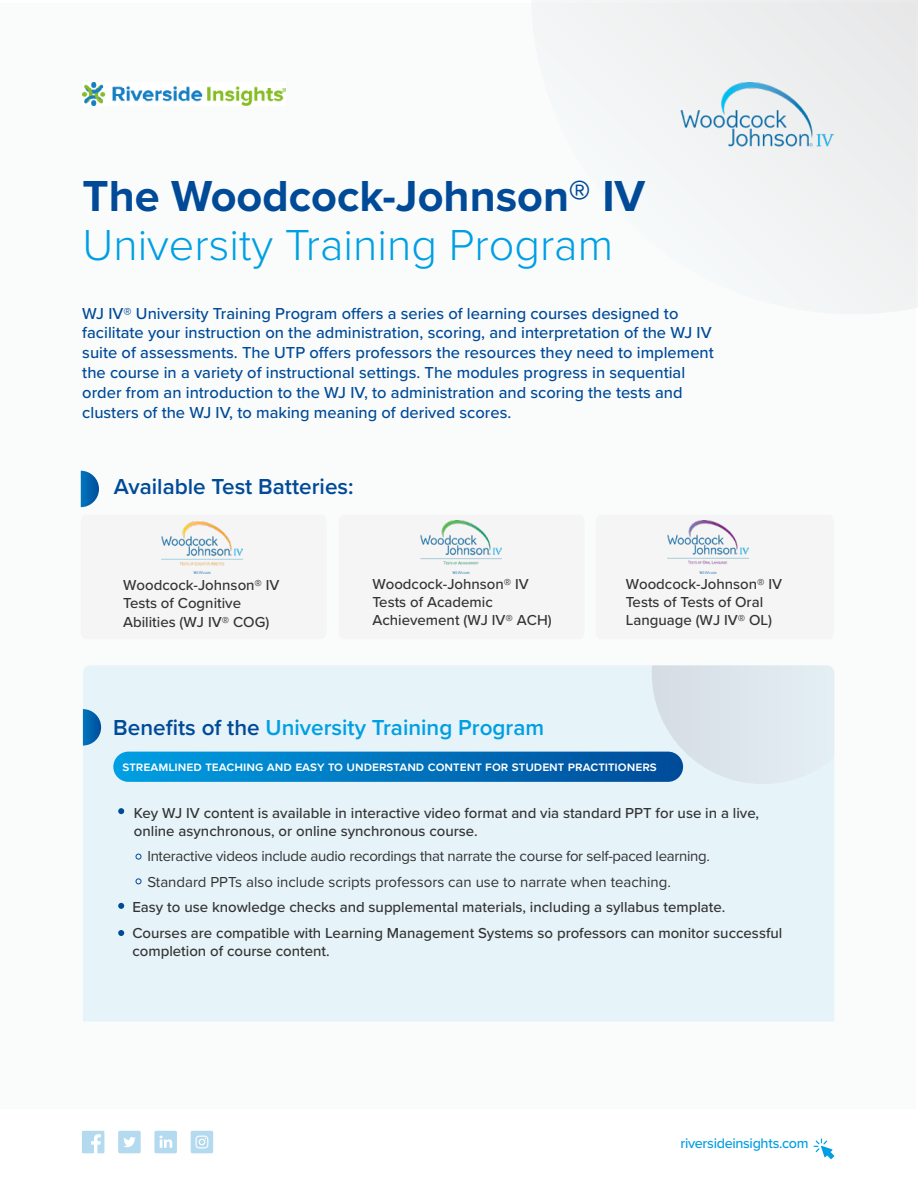
<style>
.page{position:relative;width:918px;height:1188px;background:#fff}
.page>*{position:absolute;margin:0;border:0;box-sizing:border-box;transform-origin:0 0}
.t1{font:300 45px "Proxima Nova";color:#009fe3}
.t2{font:700 45px "Proxima Nova";color:#004a98}
.t3{font:600 22.5px "Proxima Nova";color:#009fe3}
.t4{font:600 22.5px "Proxima Nova";color:#004a98}
.t5{font:500 16.5px/19.8px "Proxima Nova";color:#004a98}
.t6{font:500 15px/18px "Proxima Nova";color:#333}
.t7{font:15px/25.5px "Proxima Nova";letter-spacing:-.02em;color:#333}
.t8{font:500 14.4px "Proxima Nova";letter-spacing:-.025em;color:#009fe3}
.t9{font:600 13.5px "Proxima Nova";color:#fff}
.s1{color:#004a98}
</style>
<div class="page">
<div style="left:0;top:3px;width:916px;height:1105px;background:#fafcfc"></div>
<div style="left:83px;top:665px;width:751px;height:356px;background:#e6f3f9"></div>
<svg style="left:652px;top:665px;width:182px;height:119px;background:#dde7ed"></svg>
<svg style="left:580px;top:0;width:338px;height:308px"></svg>
<img style="left:82px;top:82px;width:203px;height:24px">
<div style="left:113px;top:752px;width:570px;height:30px;background:linear-gradient(to right,#009fe3,#004b99);border-radius:15px"></div>
<svg style="left:83px;top:709px;width:18px;height:37px"></svg>
<svg style="left:118px;top:808px;width:6px;height:6px"></svg>
<svg style="left:118px;top:930px;width:6px;height:6px"></svg>
<svg style="left:136px;top:854px;width:5px;height:5px"></svg>
<svg style="left:814px;top:1138px;width:20px;height:21px"></svg>
<svg style="left:82px;top:1131px;width:22px;height:22px"></svg>
<svg style="left:118px;top:1131px;width:23px;height:22px"></svg>
<svg style="left:154px;top:1131px;width:23px;height:22px"></svg>
<svg style="left:191px;top:1131px;width:22px;height:22px"></svg>
<svg style="left:81px;top:471px;width:18px;height:36px"></svg>
<svg style="left:118px;top:903px;width:6px;height:6px"></svg>
<svg style="left:136px;top:879px;width:5px;height:5px"></svg>
<img style="left:680px;top:82px;width:154px;height:66px">
<img style="left:421px;top:521px;width:81px;height:52px">
<img style="left:667px;top:520px;width:81px;height:53px">
<img style="left:162px;top:521px;width:81px;height:52px">
<h1 class="t2" style="left:82px;top:163px;width:564px">The Woodcock-Johnson® IV</h1>
<h1 class="t1" style="left:82px;top:211px;width:532px">University Training Program</h1>
<p class="t5" style="left:82px;top:303px;width:633px">WJ IV® University Training Program offers a series of learning courses designed to facilitate your instruction on the administration, scoring, and interpretation of the WJ IV suite of assessments. The UTP offers professors the resources they need to implement the course in a variety of instructional settings. The modules progress in sequential order from an introduction to the WJ IV, to administration and scoring the tests and clusters of the WJ IV, to making meaning of derived scores.</p>
<h2 class="t4" style="left:114px;top:470px;width:241px">Available Test Batteries:</h2>
<p class="t6" style="left:123px;top:576px;width:158px">Woodcock-Johnson® IV<br>Tests of Cognitive<br>Abilities (WJ IV® COG)</p>
<p class="t6" style="left:372px;top:574px;width:181px">Woodcock-Johnson® IV<br>Tests of Academic<br>Achievement (WJ IV® ACH)</p>
<h2 class="t3" style="left:113px;top:711px;width:432px"><span class="s1">Benefits of the</span> University Training Program</h2>
<p class="t6" style="left:626px;top:574px;width:158px">Woodcock-Johnson® IV<br>Tests of Tests of Oral<br>Language (WJ IV® OL)</p>
<p class="t9" style="left:123px;top:756px;width:536px">streamlined teaching and easy to understand content for student practitioners</p>
<p class="t6" style="left:134px;top:803px;width:627px">Key WJ IV content is available in interactive video format and via standard PPT for use in a live, online asynchronous, or online synchronous course.</p>
<p class="t7" style="left:147px;top:843px;width:564px">Interactive videos include audio recordings that narrate the course for self-paced learning.<br>Standard PPTs also include scripts professors can use to narrate when teaching.</p>
<p class="t6" style="left:132px;top:894px;width:651px;line-height:25.5px">Easy to use knowledge checks and supplemental materials, including a syllabus template.<br>Courses are compatible with Learning Management Systems so professors can monitor successful</p>
<p class="t6" style="left:132px;top:941px;width:199px">completion of course content.</p>
<p class="t8" style="left:681px;top:1132px;width:129px">riversideinsights.com</p>
</div>
